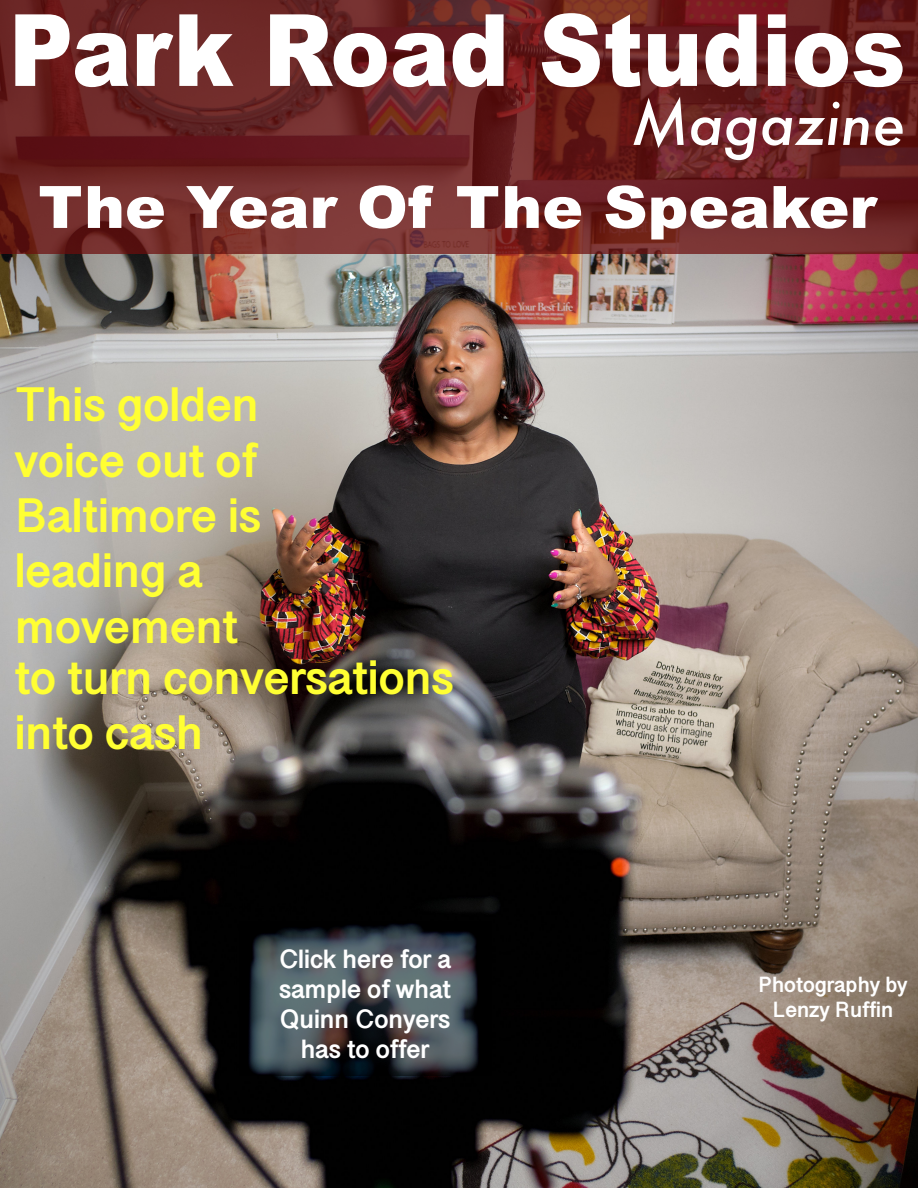
<style>
.page{position:relative;width:918px;height:1188px;background:#fff}
.page>*{position:absolute;margin:0;border:0;box-sizing:border-box;transform-origin:0 0}
.t1{font:900 99.9px "Arial";color:#fff;scale:.89 1}
.t2{font:900 58.5px "Arial";color:#fff;scale:1.05 1}
.t3{font:italic 500 58.5px "Futura";color:#fff}
.t4{font:700 49.5px/54.6px "Bangla Sangam MN";color:#ff3}
.t5{font:700 27px/30.2px "Bangla Sangam MN";color:#fff;text-align:center}
.t6{font:700 22.5px/25.2px "Bangla Sangam MN";color:#fff;text-align:center}
</style>
<div class="page">
<img style="left:0;top:253px;width:918px;height:935px">
<div style="left:0;top:0;width:918px;height:253px;background:#6c0d0c;opacity:.73"></div>
<div style="left:239px;top:922px;width:252px;height:154px;background:#000;opacity:.53"></div>
<h1 class="t1" style="left:9px;top:14px;width:1009px">Park Road Studios</h1>
<p class="t3" style="left:632px;top:97px;width:275px">Magazine</p>
<p class="t2" style="left:38px;top:186px;width:800px">The Year Of The Speaker</p>
<p class="t4" style="left:15px;top:385px;width:440px">This golden<br>voice out of<br>Baltimore is<br>leading a<br>movement<br>to turn conversations into cash</p>
<p class="t5" style="left:279px;top:947px;width:174px">Click here for a sample of what<br>Quinn Conyers has to offer</p>
<p class="t6" style="left:758px;top:975px;width:151px">Photography by<br>Lenzy Ruffin</p>
</div>
